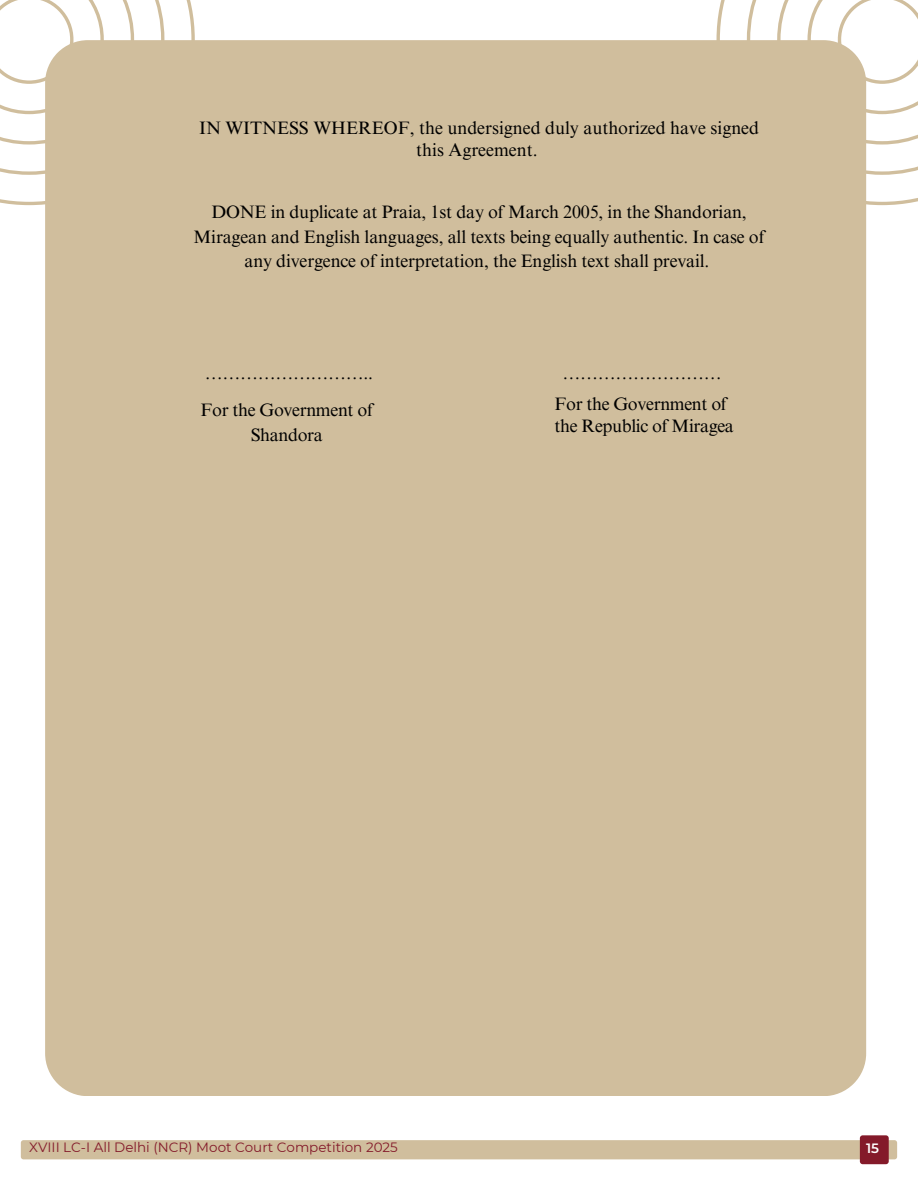
<style>
.page{position:relative;width:918px;height:1188px;background:#fff}
.page>*{position:absolute;margin:0;border:0;box-sizing:border-box;transform-origin:0 0}
.t1{font:18px/24.8px "Times NRMT Pro";letter-spacing:-.01em;color:#000;text-align:center}
.t2{font:13.5px "Montserrat";color:#841a2a}
.t3{font:600 13.5px "Montserrat";color:#fff}
</style>
<div class="page">
<svg style="left:0;top:0;width:195px;height:205px"></svg>
<svg style="left:717px;top:0;width:201px;height:205px"></svg>
<div style="left:45px;top:40px;width:821px;height:1055px;background:#d0be9d"></div>
<div style="left:21px;top:1140px;width:876px;height:19px;background:#d0be9d;border-radius:3px"></div>
<div style="left:860px;top:1135px;width:29px;height:29px;background:#841a2a;border-radius:3px"></div>
<h1 class="t1" style="left:199px;top:120px;width:561px;line-height:21.3px">IN WITNESS WHEREOF, the undersigned duly authorized have signed this Agreement.</h1>
<h1 class="t1" style="left:194px;top:202px;width:573px">DONE in duplicate at Praia, 1st day of March 2005, in the Shandorian,<br>Miragean and English languages, all texts being equally authentic. In case of any divergence of interpretation, the English text shall prevail.</h1>
<h1 class="t1" style="left:201px;top:357px;width:174px;line-height:37.2px;text-align:left">………………………..<br>For the Government of</h1>
<h1 class="t1" style="left:251px;top:425px;width:74px">Shandora</h1>
<p class="t1" style="left:562px;top:363px;width:161px">………………………</p>
<h1 class="t1" style="left:555px;top:394px;width:174px">For the Government of</h1>
<h1 class="t1" style="left:555px;top:416px;width:181px">the Republic of Miragea</h1>
<p class="t2" style="left:29px;top:1139px;width:370px">XVIII LC-I All Delhi (NCR) Moot Court Competition 2025</p>
<p class="t3" style="left:866px;top:1140px;width:15px">15</p>
</div>
